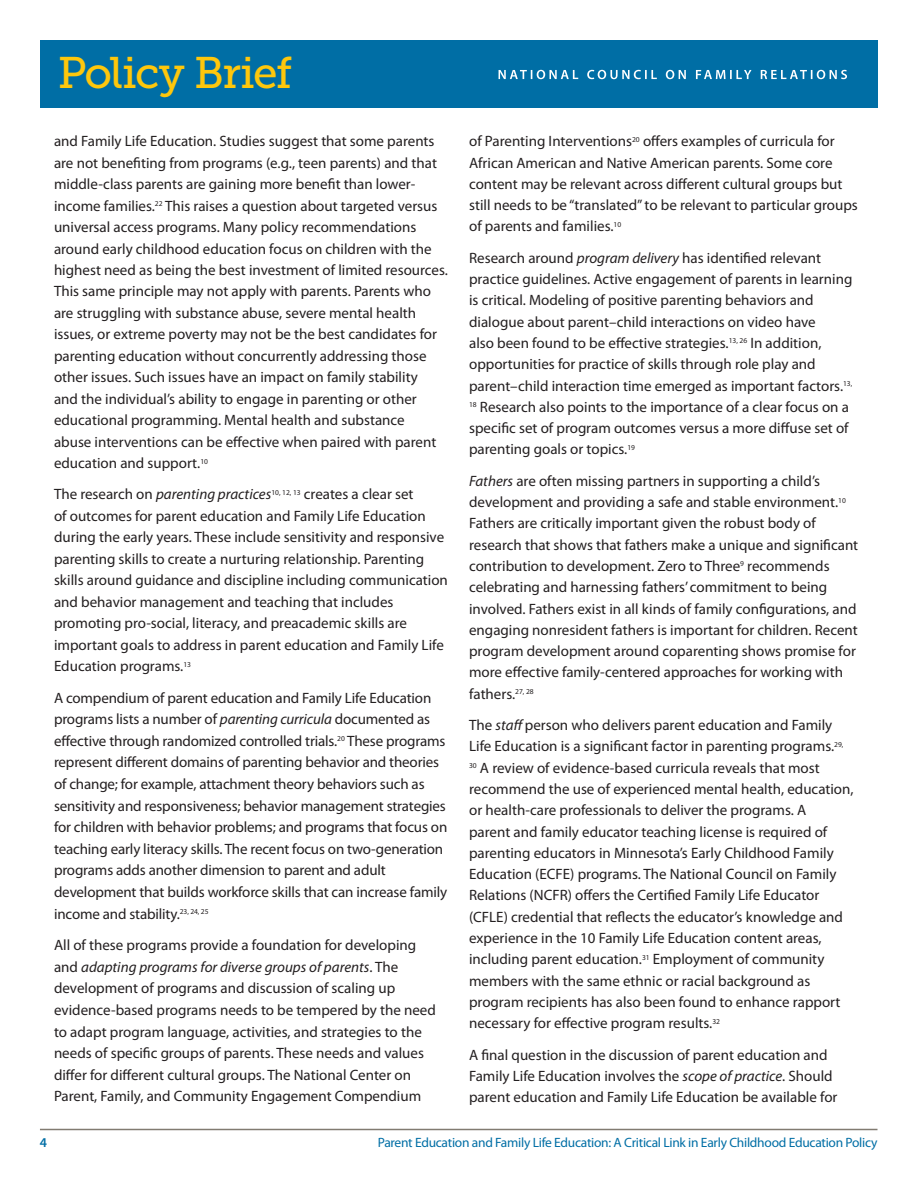
<style>
.page{position:relative;width:918px;height:1188px;background:#fff}
.page>*{position:absolute;margin:0;border:0;box-sizing:border-box;transform-origin:0 0}
.t1{font:44.1px "Museo Slab 500";letter-spacing:-.04em;color:#fec70c}
.t2{font:15px/21.3px "Myriad Pro";color:#231f20}
.t3{font:13.5px "Myriad Pro";letter-spacing:-.02em;color:#006ea5}
.t4{font:600 13.5px "Myriad Pro";color:#006ea5}
.s1{font-style:italic}
</style>
<div class="page">
<div style="left:40px;top:40px;width:838px;height:68px;background:#006ea5"></div>
<svg style="left:499px;top:70px;width:348px;height:9px"></svg>
<hr style="left:40px;top:1129px;width:837px;height:1px;background:#817b71">
<h1 class="t1" style="left:58px;top:49px;width:236px">Policy Brief</h1>
<p class="t2" style="left:54px;top:130px;width:395px">and Family Life Education. Studies suggest that some parents are not benefiting from programs (e.g., teen parents) and that middle-class parents are gaining more benefit than lower&shy;income families.<sup>22</sup> This raises a question about targeted versus universal access programs. Many policy recommendations around early childhood education focus on children with the highest need as being the best investment of limited resources.<br>This same principle may not apply with parents. Parents who are struggling with substance abuse, severe mental health issues, or extreme poverty may not be the best candidates for parenting education without concurrently addressing those other issues. Such issues have an impact on family stability<br>and the individual’s ability to engage in parenting or other educational programming. Mental health and substance<br>abuse interventions can be effective when paired with parent education and support.<sup>10</sup></p>
<p class="t2" style="left:54px;top:483px;width:395px">The research on <span class="s1">parenting practices</span><sup>10,</sup> <sup>12,</sup> <sup>13</sup> creates a clear set<br>of outcomes for parent education and Family Life Education during the early years. These include sensitivity and responsive parenting skills to create a nurturing relationship. Parenting skills around guidance and discipline including communication and behavior management and teaching that includes promoting pro-social, literacy, and preacademic skills are important goals to address in parent education and Family Life Education programs.<sup>13</sup></p>
<p class="t2" style="left:54px;top:687px;width:395px">A compendium of parent education and Family Life Education programs lists a number of <span class="s1">parenting curricula</span> documented as effective through randomized controlled trials.<sup>20</sup> These programs represent different domains of parenting behavior and theories of change; for example, attachment theory behaviors such as sensitivity and responsiveness; behavior management strategies for children with behavior problems; and programs that focus on teaching early literacy skills. The recent focus on two-generation programs adds another dimension to parent and adult development that builds workforce skills that can increase family income and stability.<sup>23,</sup> <sup>24,</sup> <sup>25</sup></p>
<p class="t2" style="left:54px;top:934px;width:383px">All of these programs provide a foundation for developing and <span class="s1">adapting programs for diverse groups of parents</span>. The development of programs and discussion of scaling up evidence-based programs needs to be tempered by the need to adapt program language, activities, and strategies to the needs of specific groups of parents. These needs and values differ for different cultural groups. The National Center on Parent, Family, and Community Engagement Compendium</p>
<p class="t2" style="left:469px;top:130px;width:390px">of Parenting Interventions<sup>20</sup> offers examples of curricula for African American and Native American parents. Some core content may be relevant across different cultural groups but still needs to be “translated” to be relevant to particular groups of parents and families.<sup>10</sup></p>
<p class="t2" style="left:469px;top:247px;width:385px">Research around <span class="s1">program delivery</span> has identified relevant practice guidelines. Active engagement of parents in learning is critical. Modeling of positive parenting behaviors and dialogue about parent–child interactions on video have<br>also been found to be effective strategies.<sup>13,</sup> <sup>26</sup> In addition, opportunities for practice of skills through role play and parent–child interaction time emerged as important factors.<sup>13, 18</sup> Research also points to the importance of a clear focus on a specific set of program outcomes versus a more diffuse set of parenting goals or topics.<sup>19</sup></p>
<p class="t2" style="left:469px;top:470px;width:391px"><span class="s1">Fathers</span> are often missing partners in supporting a child’s development and providing a safe and stable environment.<sup>10<br></sup>Fathers are critically important given the robust body of research that shows that fathers make a unique and significant contribution to development. Zero to Three<sup>9</sup> recommends celebrating and harnessing fathers’ commitment to being involved. Fathers exist in all kinds of family configurations, and engaging nonresident fathers is important for children. Recent program development around coparenting shows promise for more effective family-centered approaches for working with fathers.<sup>27,</sup> <sup>28</sup></p>
<p class="t2" style="left:469px;top:714px;width:386px">The <span class="s1">staff</span> person who delivers parent education and Family Life Education is a significant factor in parenting programs.<sup>29, 30</sup> A review of evidence-based curricula reveals that most recommend the use of experienced mental health, education, or health-care professionals to deliver the programs. A<br>parent and family educator teaching license is required of parenting educators in Minnesota’s Early Childhood Family Education (ECFE) programs. The National Council on Family Relations (NCFR) offers the Certified Family Life Educator (CFLE) credential that reflects the educator’s knowledge and experience in the 10 Family Life Education content areas, including parent education.<sup>31</sup> Employment of community members with the same ethnic or racial background as program recipients has also been found to enhance rapport necessary for effective program results.<sup>32</sup></p>
<p class="t2" style="left:469px;top:1044px;width:370px">A final question in the discussion of parent education and<br>Family Life Education involves the <span class="s1">scope of practice</span>. Should parent education and Family Life Education be available for</p>
<p class="t4" style="left:40px;top:1134px;width:9px">4</p>
<p class="t3" style="left:378px;top:1134px;width:501px">Parent Education and Family Life Education: A Critical Link in Early Childhood Education Policy</p>
</div>
